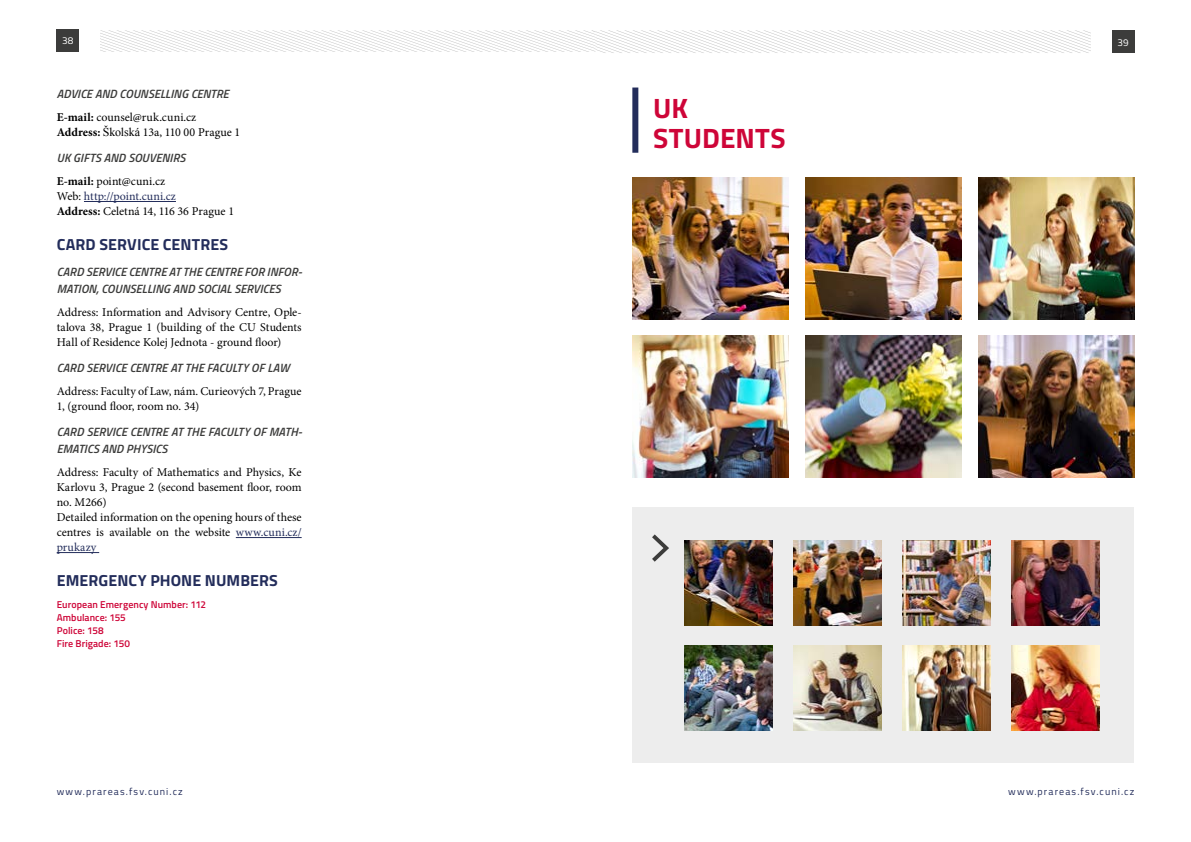
<style>
.page{position:relative;width:1191px;height:842px;background:#fff}
.page>*{position:absolute;margin:0;border:0;box-sizing:border-box;transform-origin:0 0}
.t1{font:700 28px/30px "Titillium";letter-spacing:.005em;color:#ce0538}
.t2{font:700 16px "Titillium";letter-spacing:.005em;color:#232d5b}
.t3{font:12px/15px "Minion Pro";letter-spacing:-.005em;color:#000}
.t4{font:italic 600 12px/17px "Titillium";color:#3c3c3b}
.t5{font:600 10px/13px "Titillium";letter-spacing:.005em;color:#ce0538}
.t6{font:10px "Titillium";letter-spacing:.115em;color:#232d5b}
.t7{font:10px "Titillium";color:#fff}
.s1{font-weight:700}
.s2{font-family:"Times New Roman"}
.s3{color:#232d5b}
</style>
<div class="page">
<div style="left:57px;top:29px;width:22px;height:23px;background:#3c3c3b"></div>
<svg style="left:100px;top:30px;width:990px;height:23px"></svg>
<div style="left:1112px;top:30px;width:22px;height:23px;background:#3c3c3b"></div>
<div style="left:632px;top:88px;width:6px;height:65px;background:#232d5b"></div>
<div style="left:632px;top:508px;width:501px;height:255px;background:#ededed"></div>
<svg style="left:652px;top:534px;width:17px;height:28px"></svg>
<img style="left:632px;top:178px;width:156px;height:141px">
<img style="left:632px;top:336px;width:156px;height:142px">
<img style="left:805px;top:178px;width:156px;height:141px">
<img style="left:805px;top:336px;width:156px;height:142px">
<img style="left:978px;top:178px;width:156px;height:141px">
<img style="left:978px;top:336px;width:156px;height:142px">
<img style="left:684px;top:540px;width:88px;height:85px">
<img style="left:793px;top:540px;width:88px;height:85px">
<img style="left:902px;top:540px;width:88px;height:85px">
<img style="left:1011px;top:540px;width:88px;height:85px">
<img style="left:684px;top:645px;width:88px;height:85px">
<img style="left:793px;top:645px;width:88px;height:85px">
<img style="left:902px;top:645px;width:88px;height:85px">
<img style="left:1011px;top:645px;width:88px;height:85px">
<hr style="left:84px;top:201px;width:92px;height:1px;background:#232d5b">
<hr style="left:236px;top:537px;width:66px;height:1px;background:#232d5b">
<hr style="left:57px;top:552px;width:42px;height:1px;background:#232d5b">
<p class="t7" style="left:62px;top:33px;width:13px">38</p>
<p class="t7" style="left:1117px;top:35px;width:13px">39</p>
<p class="t4" style="left:57px;top:84px;width:174px">ADVICE AND COUNSELLING CENTRE</p>
<p class="t3" style="left:57px;top:110px;width:185px"><span class="s1">E-mail:</span> counsel@ruk.cuni.cz<br><span class="s1">Address:</span> <span class="s2">Školská</span> 13a, 110 00 Prague 1</p>
<p class="t4" style="left:57px;top:148px;width:130px">UK GIFTS AND SOUVENIRS</p>
<p class="t3" style="left:57px;top:174px;width:179px"><span class="s1">E-mail:</span> point@cuni.cz<br>Web: <span class="s3">http://point.cuni.cz<br></span><span class="s1">Address:</span> Celetná 14, 116 36 Prague 1</p>
<h2 class="t2" style="left:57px;top:232px;width:173px">CARD SERVICE CENTRES</h2>
<p class="t4" style="left:57px;top:262px;width:246px">CARD SERVICE CENTRE AT THE CENTRE FOR INFOR-<br>MATION, COUNSELLING AND SOCIAL SERVICES</p>
<p class="t3" style="left:57px;top:305px;width:246px;text-align:justify">Address: Information and Advisory Centre, Ople&shy;talova 38, Prague 1 (building of the CU Students Hall of Residence Kolej Jednota - ground floor)</p>
<p class="t4" style="left:57px;top:358px;width:234px">CARD SERVICE CENTRE AT THE FACULTY OF LAW</p>
<p class="t3" style="left:57px;top:384px;width:246px">Address: Faculty of Law, nám. Curieových 7, Prague<br>1, (ground floor, room no. 34)</p>
<p class="t4" style="left:57px;top:422px;width:246px">CARD SERVICE CENTRE AT THE FACULTY OF MATH-<br>EMATICS AND PHYSICS</p>
<p class="t3" style="left:57px;top:465px;width:246px">Address: Faculty of Mathematics and Physics, Ke Karlovu 3, Prague 2 (second basement floor, room no. M266)<br>Detailed information on the opening hours of these centres is available on the website <span class="s3">www.cuni.cz/ prukazy</span></p>
<h2 class="t2" style="left:57px;top:568px;width:223px">EMERGENCY PHONE NUMBERS</h2>
<p class="t5" style="left:57px;top:597px;width:151px">European Emergency Number: 112<br>Ambulance: 155<br>Police: 158<br>Fire Brigade: 150</p>
<h1 class="t1" style="left:653px;top:91px;width:134px">UK<br>STUDENTS</h1>
<p class="t6" style="left:57px;top:784px;width:128px">www.prareas.fsv.cuni.cz</p>
<p class="t6" style="left:1008px;top:784px;width:128px">www.prareas.fsv.cuni.cz</p>
</div>
